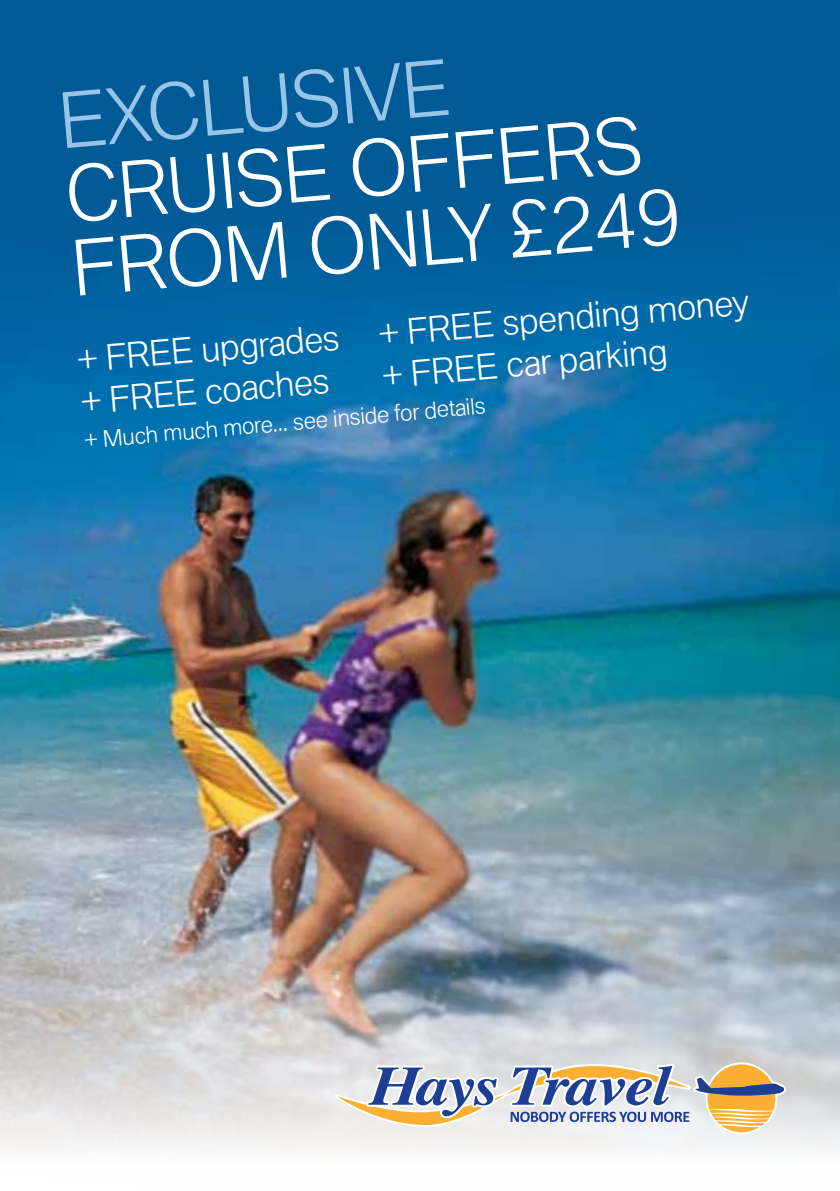
<style>
.page{position:relative;width:840px;height:1191px;background:#fff}
.page>*{position:absolute;margin:0;border:0;box-sizing:border-box;transform-origin:0 0}
.t1{font:300 74px/74px "BMW Type";color:#fff}
.t2{font:300 74px "BMW Type";color:#98c4e8}
.t3{font:300 34px "BMW Type";color:#fff}
.t4{font:300 22px "BMW Type";color:#fff}
</style>
<div class="page">
<img style="left:0;top:342px;width:839px;height:807px">
<svg style="left:334px;top:1062px;width:451px;height:72px"></svg>
<div style="left:0;top:0;width:839px;height:342px;background:#005a95"></div>
<h1 class="t2" style="left:56px;top:79px;width:386px;rotate:-5deg">exclus ive</h1>
<h1 class="t1" style="left:63px;top:158px;width:611px;rotate:-5deg">cr uise offer s fr om on ly £249</h1>
<p class="t3" style="left:500px;top:303px;width:252px;rotate:-5deg">spending money</p>
<p class="t3" style="left:199px;top:329px;width:231px;rotate:-5deg">upgrades + FREE</p>
<p class="t3" style="left:76px;top:340px;width:53px;rotate:-5deg">+ FREE</p>
<p class="t3" style="left:380px;top:356px;width:53px;rotate:-5deg">+ FREE</p>
<p class="t3" style="left:504px;top:345px;width:163px;rotate:-5deg">car parking</p>
<p class="t4" style="left:84px;top:427px;width:403px;rotate:-5deg">+ Much much more... see inside for details</p>
<p class="t3" style="left:80px;top:382px;width:53px;rotate:-5deg">+ FREE</p>
<p class="t3" style="left:203px;top:371px;width:126px;rotate:-5deg">coa che s</p>
</div>
